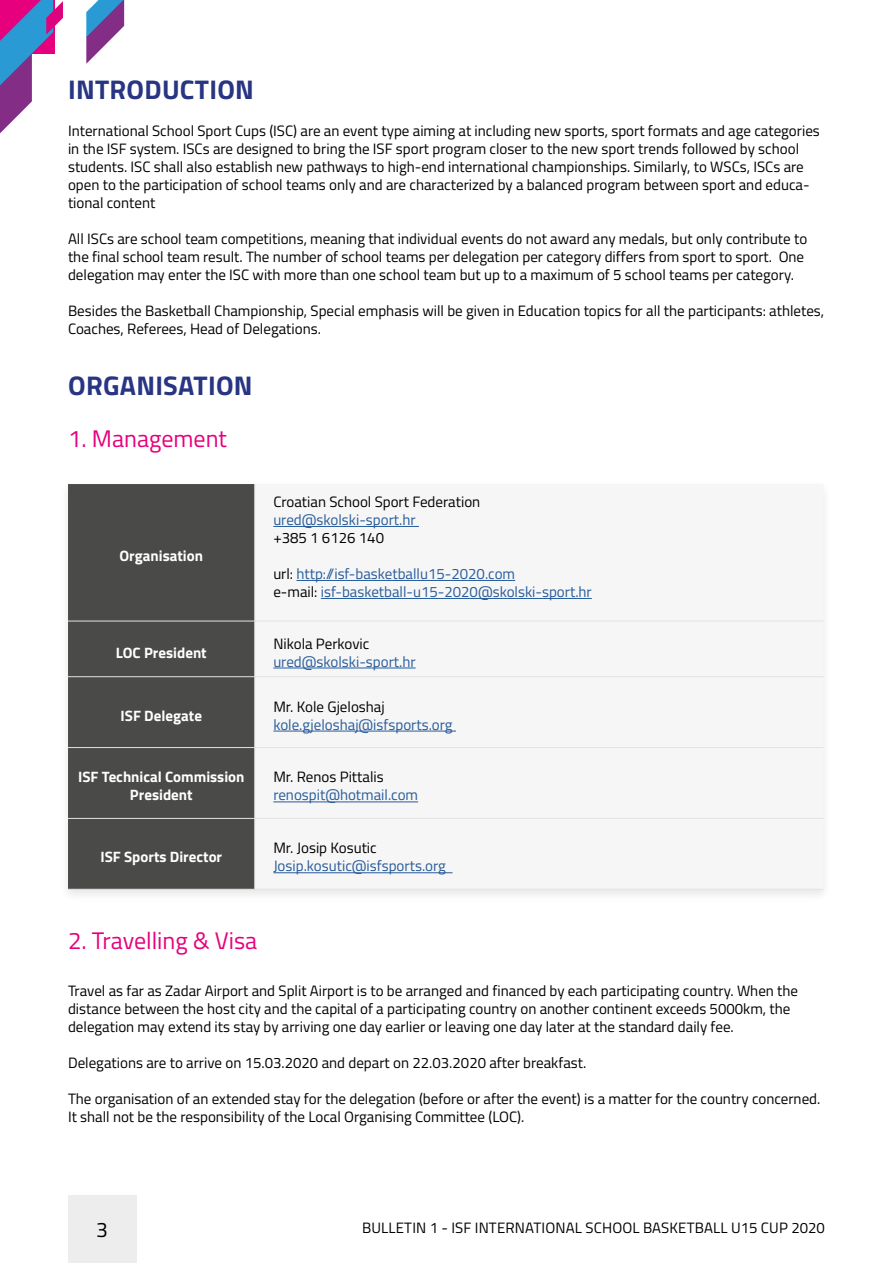
<style>
.page{position:relative;width:893px;height:1263px;background:#fff}
.page>*{position:absolute;margin:0;border:0;box-sizing:border-box;transform-origin:0 0}
.t1{font:700 27px "Titillium Web";letter-spacing:.01em;color:#283583}
.t2{font:24px "Titillium Web";color:#e6007d}
.t3{font:21px "Titillium Web";color:#000}
.t4{font:15px/18px "Titillium Web";color:#000}
.t5{font:15px/18px "Titillium Web";color:#275b9b}
.t6{font:700 15px/18px "Titillium Web";color:#fff;text-align:center}
.s1{color:#000}
</style>
<div class="page">
<div style="left:68px;top:1195px;width:68px;height:68px;background:#ededed"></div>
<svg style="left:0;top:0;width:63px;height:133px"></svg>
<svg style="left:86px;top:0;width:39px;height:64px"></svg>
<div style="left:59px;top:479px;width:773px;height:424px;background:#000;opacity:.1"></div>
<div style="left:68px;top:484px;width:186px;height:405px;background:#4a4a49"></div>
<div style="left:255px;top:484px;width:568px;height:405px;background:#f6f6f6"></div>
<hr style="left:254px;top:484px;width:1px;height:137px;background:#c6c6c6">
<hr style="left:68px;top:621px;width:187px;height:1px;background:#e3e3e3">
<hr style="left:255px;top:621px;width:568px;height:1px;background:#e3e3e3">
<hr style="left:254px;top:621px;width:1px;height:55px;background:#c6c6c6">
<hr style="left:255px;top:676px;width:568px;height:1px;background:#e3e3e3">
<hr style="left:255px;top:747px;width:568px;height:1px;background:#e3e3e3">
<hr style="left:255px;top:818px;width:568px;height:1px;background:#e3e3e3">
<hr style="left:255px;top:889px;width:568px;height:1px;background:#e3e3e3">
<hr style="left:254px;top:748px;width:1px;height:70px;background:#c6c6c6">
<hr style="left:254px;top:819px;width:1px;height:70px;background:#c6c6c6">
<hr style="left:68px;top:818px;width:187px;height:1px;background:#e3e3e3">
<hr style="left:68px;top:889px;width:187px;height:1px;background:#e3e3e3">
<hr style="left:68px;top:676px;width:187px;height:1px;background:#e3e3e3">
<hr style="left:254px;top:677px;width:1px;height:70px;background:#c6c6c6">
<hr style="left:68px;top:747px;width:187px;height:1px;background:#e3e3e3">
<hr style="left:273px;top:526px;width:146px;height:1px;background:#275b9b">
<hr style="left:297px;top:580px;width:218px;height:1px;background:#275b9b">
<hr style="left:321px;top:598px;width:271px;height:1px;background:#275b9b">
<hr style="left:273px;top:668px;width:143px;height:1px;background:#275b9b">
<hr style="left:273px;top:731px;width:183px;height:1px;background:#275b9b">
<hr style="left:273px;top:802px;width:145px;height:1px;background:#275b9b">
<hr style="left:273px;top:872px;width:180px;height:1px;background:#275b9b">
<h1 class="t1" style="left:68px;top:69px;width:187px">INTRODUCTION</h1>
<p class="t4" style="left:68px;top:121px;width:753px">International School Sport Cups (ISC) are an event type aiming at including new sports, sport formats and age categories in the ISF system. ISCs are designed to bring the ISF sport program closer to the new sport trends followed by school students. ISC shall also establish new pathways to high-end international championships. Similarly, to WSCs, ISCs are open to the participation of school teams only and are characterized by a balanced program between sport and educa&shy;tional content</p>
<p class="t4" style="left:68px;top:229px;width:741px">All ISCs are school team competitions, meaning that individual events do not award any medals, but only contribute to the final school team result. The number of school teams per delegation per category differs from sport to sport. One delegation may enter the ISC with more than one school team but up to a maximum of 5 school teams per category.</p>
<p class="t4" style="left:68px;top:301px;width:758px">Besides the Basketball Championship, Special emphasis will be given in Education topics for all the participants: athletes,<br>Coaches, Referees, Head of Delegations.</p>
<h1 class="t1" style="left:68px;top:365px;width:186px">ORGANISATION</h1>
<h2 class="t2" style="left:68px;top:420px;width:160px">1. Management</h2>
<p class="t6" style="left:120px;top:546px;width:85px">Organisation</p>
<p class="t6" style="left:116px;top:642px;width:92px">LOC President</p>
<p class="t6" style="left:121px;top:706px;width:83px">ISF Delegate</p>
<p class="t4" style="left:273px;top:492px;width:208px">Croatian School Sport Federation</p>
<p class="t5" style="left:273px;top:510px;width:144px">ured@skolski-sport.hr</p>
<p class="t4" style="left:273px;top:528px;width:112px">+385 1 6126 140</p>
<p class="t5" style="left:273px;top:564px;width:320px"><span class="s1">url:</span> http://isf-basketballu15-2020.com<br><span class="s1">e-mail:</span> isf-basketball-u15-2020@skolski-sport.hr</p>
<p class="t4" style="left:273px;top:634px;width:98px">Nikola Perkovic</p>
<p class="t5" style="left:273px;top:652px;width:144px">ured@skolski-sport.hr</p>
<p class="t4" style="left:273px;top:697px;width:113px">Mr. Kole Gjeloshaj</p>
<p class="t5" style="left:273px;top:715px;width:181px">kole.gjeloshaj@isfsports.org</p>
<p class="t6" style="left:78px;top:767px;width:168px">ISF Technical Commission<br>President</p>
<p class="t4" style="left:273px;top:767px;width:112px">Mr. Renos Pittalis</p>
<p class="t5" style="left:273px;top:785px;width:146px">renospit@hotmail.com</p>
<p class="t6" style="left:100px;top:847px;width:123px">ISF Sports Director</p>
<p class="t4" style="left:273px;top:838px;width:105px">Mr. Josip Kosutic</p>
<p class="t5" style="left:273px;top:856px;width:174px">Josip.kosutic@isfsports.org</p>
<h2 class="t2" style="left:68px;top:923px;width:191px">2. Travelling &amp; Visa</h2>
<p class="t4" style="left:68px;top:981px;width:732px">Travel as far as Zadar Airport and Split Airport is to be arranged and financed by each participating country. When the distance between the host city and the capital of a participating country on another continent exceeds 5000km, the delegation may extend its stay by arriving one day earlier or leaving one day later at the standard daily fee.</p>
<p class="t4" style="left:68px;top:1053px;width:520px">Delegations are to arrive on 15.03.2020 and depart on 22.03.2020 after breakfast.</p>
<p class="t4" style="left:68px;top:1089px;width:754px">The organisation of an extended stay for the delegation (before or after the event) is a matter for the country concerned.<br>It shall not be the responsibility of the Local Organising Committee (LOC).</p>
<h3 class="t3" style="left:96px;top:1214px;width:13px">3</h3>
<p class="t4" style="left:362px;top:1217px;width:464px">BULLETIN 1 - ISF INTERNATIONAL SCHOOL BASKETBALL U15 CUP 2020</p>
</div>
